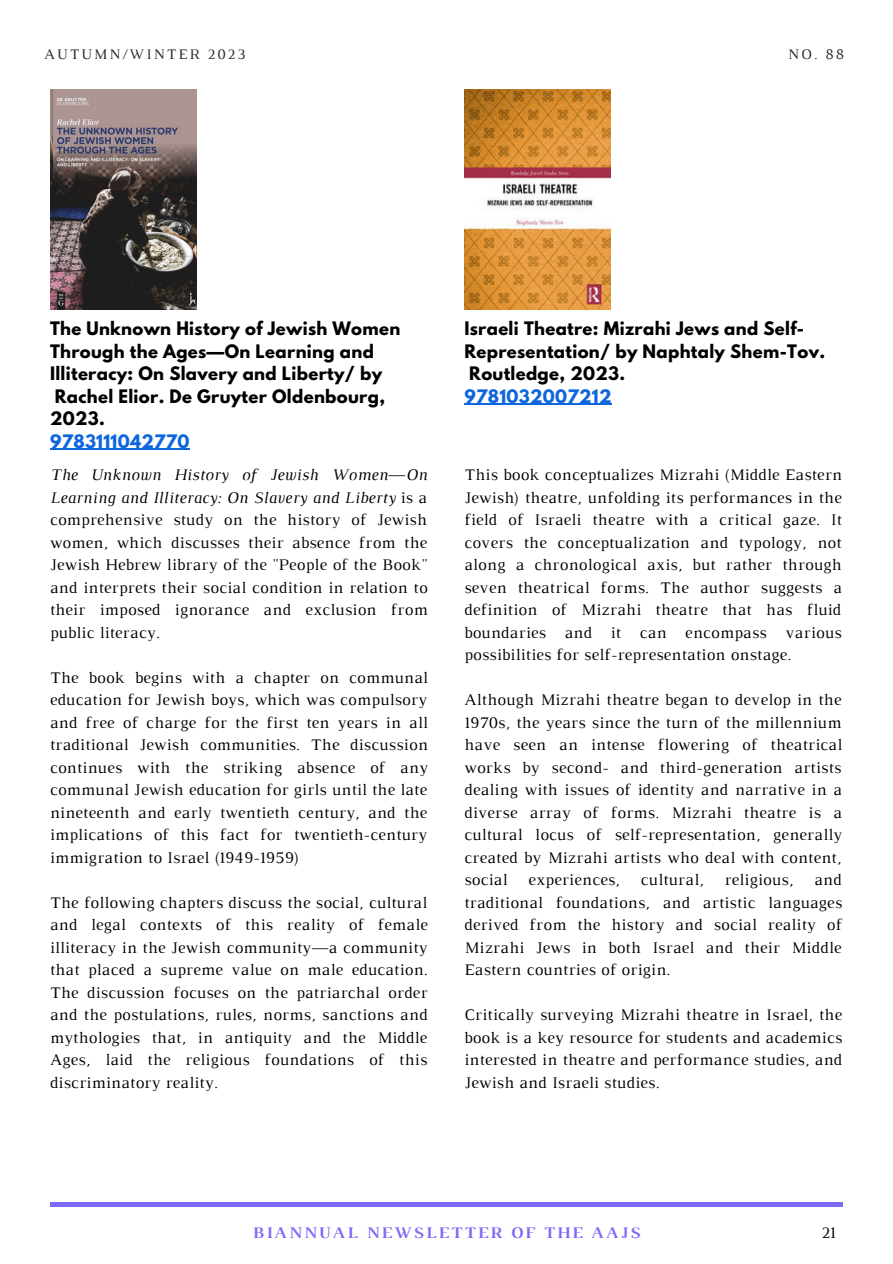
<style>
.page{position:relative;width:893px;height:1264px;background:#fff}
.page>*{position:absolute;margin:0;border:0;box-sizing:border-box;transform-origin:0 0}
.t1{font:16.5px/22.5px "Luthier";letter-spacing:.02em;color:#000;text-align:justify}
.t2{font:700 16.5px/22.5px "League Spartan";letter-spacing:.02em;color:#000}
.t3{font:700 16.5px "Luthier";letter-spacing:.13em;color:#7b6bf8}
.t4{font:700 16.5px "League Spartan";letter-spacing:.02em;color:#0e66dd}
.t5{font:14.85px "Luthier";letter-spacing:.14em;color:#252525}
.s1{font-style:italic}
</style>
<div class="page">
<hr style="left:50px;top:1202px;width:792px;height:4px;background:#7b6bf8">
<img style="left:464px;top:89px;width:146px;height:221px">
<img style="left:50px;top:89px;width:146px;height:221px">
<hr style="left:464px;top:404px;width:147px;height:1px;background:#0e66dd">
<hr style="left:50px;top:449px;width:140px;height:1px;background:#0e66dd">
<p class="t5" style="left:44px;top:49px;width:203px">AUTUMN/WINTER 2023</p>
<p class="t5" style="left:788px;top:49px;width:57px">NO. 88</p>
<p class="t2" style="left:50px;top:319px;width:352px">The Unknown History of Jewish Women<br>Through the Ages—On Learning and<br>Illiteracy: On Slavery and Liberty/ by<br>Rachel Elior. De Gruyter Oldenbourg,<br>2023.</p>
<p class="t4" style="left:50px;top:433px;width:141px">9783111042770</p>
<p class="t1" style="left:50px;top:465px;width:379px"><span class="s1">The Unknown History of Jewish Women—On Learning and Illiteracy: On Slavery and Liberty</span> is a comprehensive study on the history of Jewish women, which discusses their absence from the Jewish Hebrew library of the "People of the Book" and interprets their social condition in relation to their imposed ignorance and exclusion from public literacy.</p>
<p class="t1" style="left:50px;top:667px;width:379px">The book begins with a chapter on communal education for Jewish boys, which was compulsory and free of charge for the first ten years in all traditional Jewish communities. The discussion continues with the striking absence of any communal Jewish education for girls until the late nineteenth and early twentieth century, and the implications of this fact for twentieth-century immigration to Israel (1949-1959)</p>
<p class="t1" style="left:50px;top:892px;width:379px">The following chapters discuss the social, cultural and legal contexts of this reality of female illiteracy in the Jewish community—a community that placed a supreme value on male education.<br>The discussion focuses on the patriarchal order and the postulations, rules, norms, sanctions and mythologies that, in antiquity and the Middle Ages, laid the religious foundations of this discriminatory reality.</p>
<p class="t2" style="left:464px;top:319px;width:362px">Israeli Theatre: Mizrahi Jews and Self-<br>Representation/ by Naphtaly Shem-Tov.<br>Routledge, 2023.</p>
<p class="t4" style="left:464px;top:388px;width:149px">9781032007212</p>
<p class="t1" style="left:464px;top:465px;width:379px">This book conceptualizes Mizrahi (Middle Eastern Jewish) theatre, unfolding its performances in the field of Israeli theatre with a critical gaze. It covers the conceptualization and typology, not along a chronological axis, but rather through seven theatrical forms. The author suggests a definition of Mizrahi theatre that has fluid boundaries and it can encompass various possibilities for self-representation onstage.</p>
<p class="t1" style="left:464px;top:690px;width:379px">Although Mizrahi theatre began to develop in the 1970s, the years since the turn of the millennium have seen an intense flowering of theatrical works by second- and third-generation artists dealing with issues of identity and narrative in a diverse array of forms. Mizrahi theatre is a cultural locus of self-representation, generally created by Mizrahi artists who deal with content, social</p>
<p class="t1" style="left:528px;top:870px;width:93px">experiences,</p>
<p class="t1" style="left:641px;top:870px;width:64px">cultural,</p>
<p class="t1" style="left:724px;top:870px;width:70px">religious,</p>
<p class="t1" style="left:464px;top:870px;width:379px;text-indent:350px">and traditional foundations, and artistic languages derived from the history and social reality of Mizrahi Jews in both Israel and their Middle Eastern countries of origin.</p>
<p class="t1" style="left:464px;top:1004px;width:379px">Critically surveying Mizrahi theatre in Israel, the book is a key resource for students and academics interested in theatre and performance studies, and Jewish and Israeli studies.</p>
<p class="t3" style="left:252px;top:1226px;width:389px">BIANNUAL NEWSLETTER OF THE AAJS</p>
<p class="t1" style="left:821px;top:1222px;width:15px">21</p>
</div>
